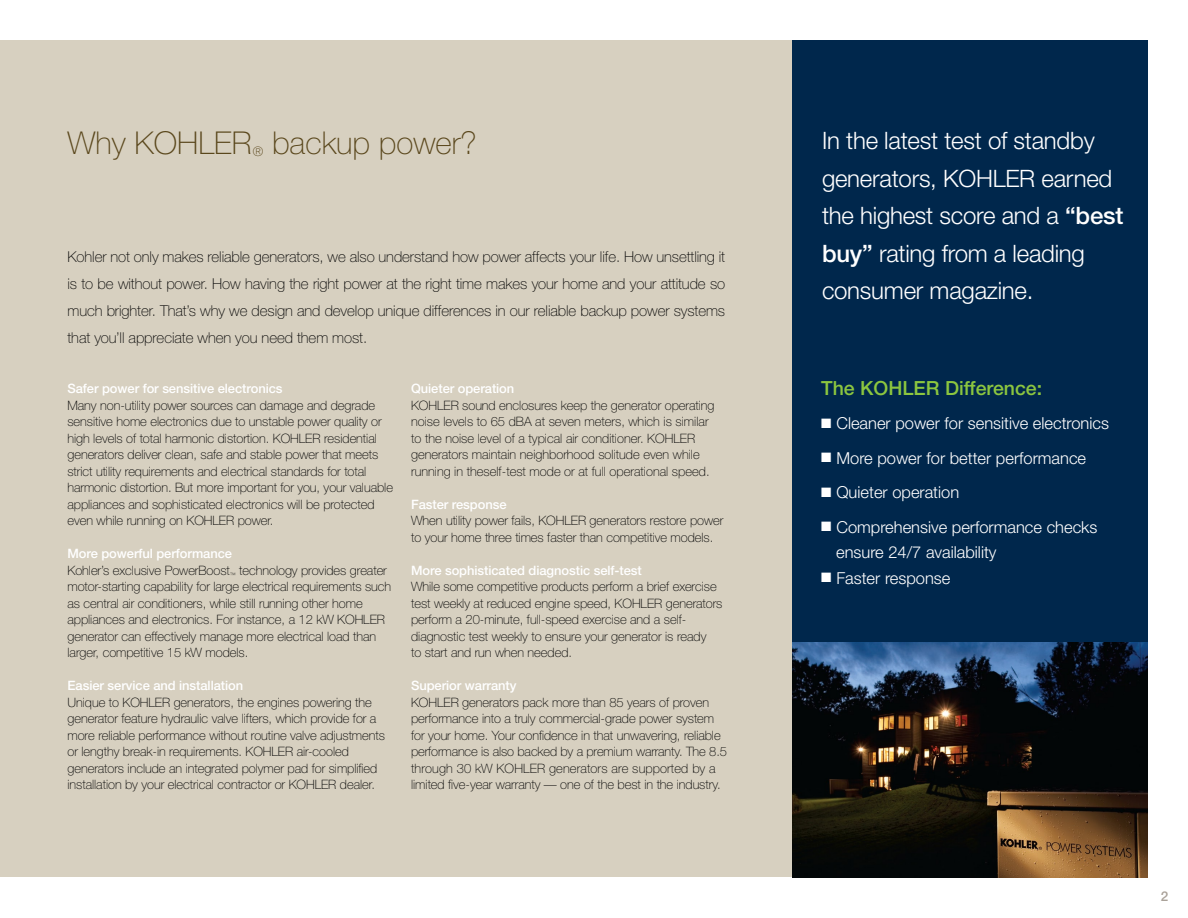
<style>
.page{position:relative;width:1188px;height:918px;background:#fff}
.page>*{position:absolute;margin:0;border:0;box-sizing:border-box;transform-origin:0 0}
.t1{font:100 31.5px "Helvetica Neue";color:#5a471c}
.t2{font:300 24px/37.5px "Helvetica Neue";letter-spacing:-.01em;color:#fff}
.t3{font:500 19.5px "Helvetica Neue";color:#8cc63f}
.t4{font:300 16.5px/25.5px "Helvetica Neue";color:#fff}
.t5{font:100 15px/27px "Helvetica Neue";letter-spacing:-.005em;color:#000;text-align:justify}
.t6{font:500 13.5px "Helvetica Neue";color:#aaa299}
.t7{font:100 13.05px "Helvetica Neue";color:#5a471c}
.t8{font:100 12.9px/16.5px "Helvetica Neue";letter-spacing:-.005em;color:#000}
.s1{font-weight:500;color:#fff}
.s2{font-weight:500}
</style>
<div class="page">
<div style="left:0;top:40px;width:793px;height:838px;background:#d7d0c0"></div>
<div style="left:792px;top:40px;width:356px;height:602px;background:#00274c"></div>
<img style="left:792px;top:642px;width:355px;height:235px">
<p class="t1" style="left:68px;top:125px;width:186px">Why KOHLER</p>
<p class="t7" style="left:253px;top:143px;width:12px">®</p>
<p class="t1" style="left:272px;top:125px;width:206px">backup power?</p>
<p class="t5" style="left:68px;top:243px;width:659px">Kohler not only makes reliable generators, we also understand how power affects your life. How unsettling it is to be without power. How having the right power at the right time makes your home and your attitude so much brighter. That’s why we design and develop unique differences in our reliable backup power systems that you’ll appreciate when you need them most.</p>
<p class="t8" style="left:68px;top:381px;width:327px"><span class="s1">Safer power for sensitive electronics<br></span>Many non-utility power sources can damage and degrade sensitive home electronics due to unstable power quality or high levels of total harmonic distortion. KOHLER residential generators deliver clean, safe and stable power that meets strict utility requirements and electrical standards for total harmonic distortion. But more important for you, your valuable appliances and sophisticated electronics will be protected even while running on KOHLER power.</p>
<p class="t8" style="left:68px;top:546px;width:325px"><span class="s1">More powerful performance<br></span>Kohler’s exclusive PowerBoost<sub>™</sub> technology provides greater motor-starting capability for large electrical requirements such as central air conditioners, while still running other home appliances and electronics. For instance, a 12 kW KOHLER generator can effectively manage more electrical load than larger, competitive 15 kW models.</p>
<p class="t8" style="left:68px;top:678px;width:319px"><span class="s1">Easier service and installation<br></span>Unique to KOHLER generators, the engines powering the generator feature hydraulic valve lifters, which provide for a more reliable performance without routine valve adjustments or lengthy break-in requirements. KOHLER air-cooled generators include an integrated polymer pad for simplified installation by your electrical contractor or KOHLER dealer.</p>
<p class="t8" style="left:411px;top:380px;width:305px"><span class="s1">Quieter operation<br></span>KOHLER sound enclosures keep the generator operating noise levels to 65 dBA at seven meters, which is similar to the noise level of a typical air conditioner. KOHLER generators maintain neighborhood solitude even while running in theself-test mode or at full operational speed.</p>
<p class="t8" style="left:411px;top:496px;width:314px"><span class="s1">Faster response<br></span>When utility power fails, KOHLER generators restore power to your home three times faster than competitive models.</p>
<p class="t8" style="left:411px;top:562px;width:313px"><span class="s1">More sophisticated diagnostic self-test<br></span>While some competitive products perform a brief exercise test weekly at reduced engine speed, KOHLER generators perform a 20-minute, full-speed exercise and a self&shy;diagnostic test weekly to ensure your generator is ready<br>to start and run when needed.</p>
<p class="t8" style="left:411px;top:677px;width:317px"><span class="s1">Superior warranty<br></span>KOHLER generators pack more than 85 years of proven performance into a truly commercial-grade power system for your home. Your confidence in that unwavering, reliable performance is also backed by a premium warranty. The 8.5 through 30 kW KOHLER generators are supported by a limited five-year warranty — one of the best in the industry.</p>
<p class="t2" style="left:822px;top:122px;width:303px">In the latest test of standby generators, KOHLER earned the highest score and a <span class="s2">“best buy”</span> rating from a leading consumer magazine.</p>
<p class="t3" style="left:821px;top:376px;width:223px">The KOHLER Difference:</p>
<p class="t4" style="left:821px;top:410px;width:289px">■ Cleaner power for sensitive electronics</p>
<p class="t4" style="left:821px;top:445px;width:267px">■ More power for better performance</p>
<p class="t4" style="left:821px;top:479px;width:140px">■ Quieter operation</p>
<p class="t4" style="left:836px;top:514px;width:263px;text-indent:-15px">■ Comprehensive performance checks ensure 24/7 availability</p>
<p class="t4" style="left:821px;top:565px;width:131px">■ Faster response</p>
<p class="t6" style="left:1161px;top:888px;width:9px">2</p>
</div>
